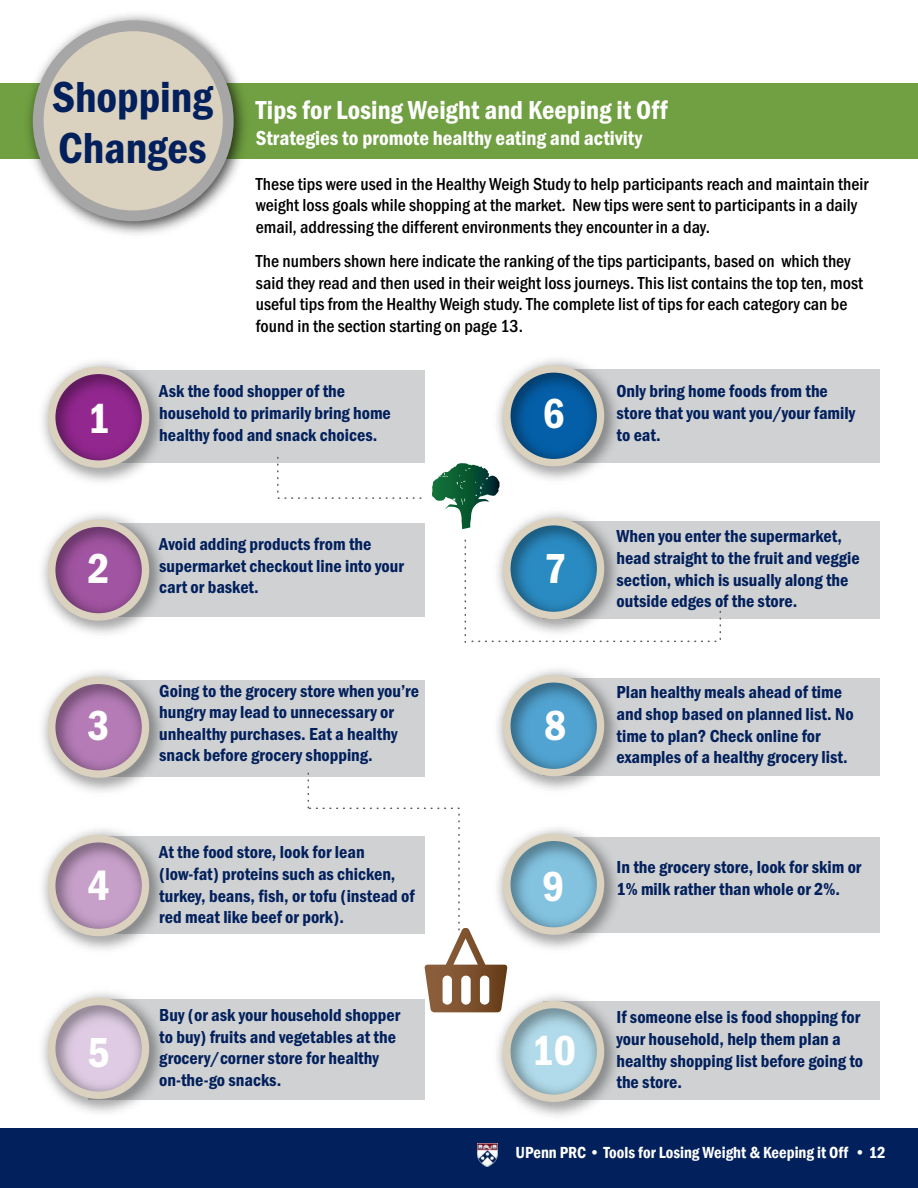
<style>
.page{position:relative;width:918px;height:1188px;background:#fff}
.page>*{position:absolute;margin:0;border:0;box-sizing:border-box;transform-origin:0 0}
.t1{font:45px/51px "Franklin Gothic URW Con Dem";color:#02205c}
.t2{font:43.5px "Franklin Gothic URW Con Dem";color:#fff}
.t3{font:27px "Franklin Gothic URW Con Dem";color:#fff}
.t4{font:21px "Franklin Gothic URW Con Dem";color:#fff}
.t5{font:18px/21.6px "Franklin Gothic URW Con Dem";color:#02205c}
.t6{font:500 18px/21.6px "Franklin Gothic URW Cond";color:#000}
.t7{font:600 condensed 16.5px "Franklin Gothic";color:#fff}
</style>
<div class="page">
<div style="left:88px;top:370px;width:336px;height:93px;background:#cfd1d2"></div>
<img style="left:42px;top:361px;width:120px;height:121px">
<div style="left:48px;top:367px;width:101px;height:101px;border:7px solid #dbd1bf;border-radius:50%"></div>
<div style="left:0;top:1129px;width:918px;height:59px;background:#02205c"></div>
<div style="left:88px;top:523px;width:336px;height:93px;background:#cfd1d2"></div>
<img style="left:42px;top:514px;width:130px;height:120px">
<div style="left:48px;top:520px;width:101px;height:101px;border:7px solid #dbd1bf;border-radius:50%"></div>
<div style="left:88px;top:680px;width:336px;height:96px;background:#cfd1d2"></div>
<img style="left:42px;top:671px;width:130px;height:121px">
<div style="left:48px;top:677px;width:101px;height:101px;border:7px solid #dbd1bf;border-radius:50%"></div>
<div style="left:88px;top:837px;width:336px;height:97px;background:#cfd1d2"></div>
<img style="left:42px;top:829px;width:130px;height:121px">
<div style="left:48px;top:835px;width:101px;height:101px;border:7px solid #dbd1bf;border-radius:50%"></div>
<div style="left:88px;top:1000px;width:336px;height:100px;background:#cfd1d2"></div>
<img style="left:42px;top:992px;width:130px;height:121px">
<div style="left:48px;top:998px;width:101px;height:101px;border:7px solid #dbd1bf;border-radius:50%"></div>
<div style="left:543px;top:369px;width:337px;height:94px;background:#cfd1d2"></div>
<img style="left:497px;top:359px;width:120px;height:121px">
<div style="left:503px;top:365px;width:101px;height:101px;border:7px solid #dbd1bf;border-radius:50%"></div>
<div style="left:543px;top:522px;width:337px;height:97px;background:#cfd1d2"></div>
<img style="left:510px;top:512px;width:118px;height:25px">
<div style="left:503px;top:518px;width:101px;height:101px;border:7px solid #dbd1bf;border-radius:50%"></div>
<div style="left:543px;top:678px;width:337px;height:98px;background:#cfd1d2"></div>
<img style="left:497px;top:669px;width:120px;height:121px">
<div style="left:503px;top:675px;width:101px;height:101px;border:7px solid #dbd1bf;border-radius:50%"></div>
<div style="left:543px;top:837px;width:337px;height:95px;background:#cfd1d2"></div>
<img style="left:507px;top:828px;width:121px;height:121px">
<div style="left:503px;top:834px;width:101px;height:101px;border:7px solid #dbd1bf;border-radius:50%"></div>
<div style="left:543px;top:1002px;width:337px;height:98px;background:#cfd1d2"></div>
<img style="left:488px;top:995px;width:140px;height:122px">
<div style="left:503px;top:1001px;width:101px;height:101px;border:7px solid #dbd1bf;border-radius:50%"></div>
<svg style="left:432px;top:463px;width:68px;height:66px"></svg>
<svg style="left:277px;top:457px;width:144px;height:42px"></svg>
<svg style="left:465px;top:537px;width:256px;height:106px"></svg>
<svg style="left:308px;top:773px;width:199px;height:239px"></svg>
<div style="left:0;top:83px;width:918px;height:76px;background:#70a041"></div>
<img style="left:28px;top:14px;width:217px;height:221px">
<div style="left:38px;top:26px;width:190px;height:190px;background:#dbd1bf;border-radius:50%"></div>
<div style="left:33px;top:20px;width:201px;height:201px;border:11px solid #a6a6a6;border-radius:50%"></div>
<img style="left:477px;top:1143px;width:21px;height:23px">
<p class="t1" style="left:52px;top:70px;width:162px">Shopping<br>Changes</p>
<p class="t3" style="left:256px;top:92px;width:413px">Tips for Losing Weight and Keeping it Off</p>
<p class="t4" style="left:256px;top:124px;width:388px">Strategies to promote healthy eating and activity</p>
<p class="t6" style="left:256px;top:172px;width:614px">These tips were used in the Healthy Weigh Study to help participants reach and maintain their weight loss goals while shopping at the market. New tips were sent to participants in a daily email, addressing the different environments they encounter in a day.</p>
<p class="t6" style="left:256px;top:249px;width:609px">The numbers shown here indicate the ranking of the tips participants, based on which they said they read and then used in their weight loss journeys. This list contains the top ten, most useful tips from the Healthy Weigh study. The complete list of tips for each category can be found in the section starting on page 13.</p>
<p class="t2" style="left:88px;top:389px;width:24px">1</p>
<p class="t5" style="left:159px;top:380px;width:233px">Ask the food shopper of the household to primarily bring home healthy food and snack choices.</p>
<p class="t2" style="left:543px;top:385px;width:24px">6</p>
<p class="t5" style="left:616px;top:380px;width:240px">Only bring home foods from the store that you want you/your family to eat.</p>
<p class="t2" style="left:88px;top:539px;width:24px">2</p>
<p class="t5" style="left:159px;top:533px;width:246px">Avoid adding products from the supermarket checkout line into your cart or basket.</p>
<p class="t2" style="left:544px;top:540px;width:24px">7</p>
<p class="t5" style="left:616px;top:525px;width:245px">When you enter the supermarket, head straight to the fruit and veggie section, which is usually along the outside edges of the store.</p>
<p class="t2" style="left:88px;top:696px;width:24px">3</p>
<p class="t5" style="left:159px;top:679px;width:261px">Going to the grocery store when you’re hungry may lead to unnecessary or unhealthy purchases. Eat a healthy snack before grocery shopping.</p>
<p class="t2" style="left:544px;top:696px;width:24px">8</p>
<p class="t5" style="left:616px;top:681px;width:239px">Plan healthy meals ahead of time and shop based on planned list. No time to plan? Check online for examples of a healthy grocery list.</p>
<p class="t2" style="left:88px;top:857px;width:24px">4</p>
<p class="t5" style="left:159px;top:841px;width:257px">At the food store, look for lean (low-fat) proteins such as chicken, turkey, beans, fish, or tofu (instead of red meat like beef or pork).</p>
<p class="t2" style="left:543px;top:858px;width:24px">9</p>
<p class="t5" style="left:616px;top:856px;width:246px">In the grocery store, look for skim or<br>1% milk rather than whole or 2%.</p>
<p class="t2" style="left:88px;top:1023px;width:24px">5</p>
<p class="t5" style="left:159px;top:1003px;width:242px">Buy (or ask your household shopper to buy) fruits and vegetables at the grocery/corner store for healthy on-the-go snacks.</p>
<p class="t2" style="left:532px;top:1021px;width:46px">10</p>
<p class="t5" style="left:616px;top:1006px;width:248px">If someone else is food shopping for your household, help them plan a healthy shopping list before going to the store.</p>
<p class="t7" style="left:515px;top:1141px;width:372px">UPenn PRC • Tools for Losing Weight &amp; Keeping it Off • 12</p>
</div>
